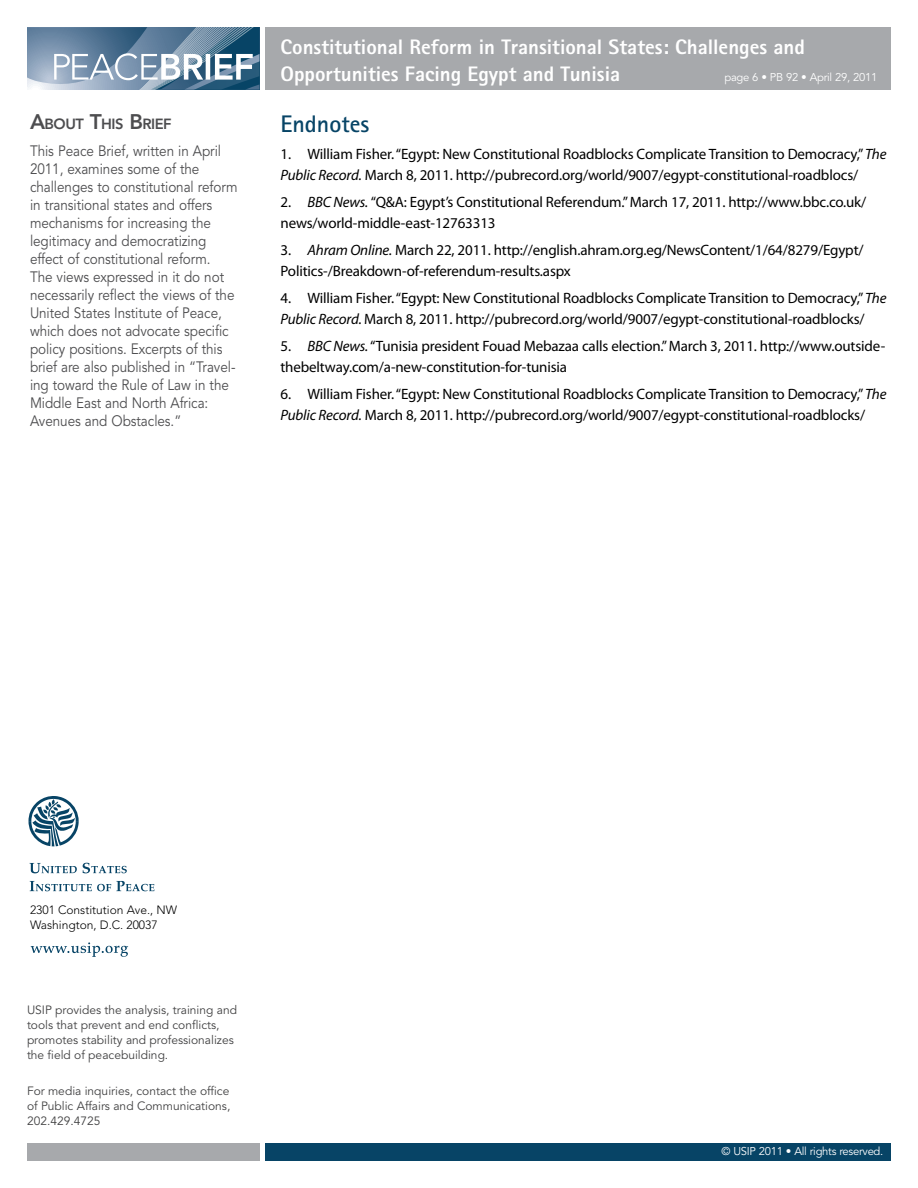
<style>
.page{position:relative;width:918px;height:1188px;background:#fff}
.page>*{position:absolute;margin:0;border:0;box-sizing:border-box;transform-origin:0 0}
.t1{font:700 24px "Rotis Sans Serif";color:#074466}
.t2{font:800 21px/27px "Rotis Sans Serif";color:#fff}
.t3{font:15px/21px "Myriad Pro";letter-spacing:-.01em;color:#000}
.t4{font:15px/18px "Avenir LT Std";letter-spacing:-.005em;color:#4d4d4f;scale:.9 1}
.t5{font:800 14.7px "Avenir LT Std";letter-spacing:-.035em;color:#4d4d4f}
.t6{font:12px/15px "Avenir LT Std";color:#414142}
.t7{font:300 12px/15px "Avenir LT Std";color:#000}
.t8{font:11.25px "Avenir LT Std";letter-spacing:-.025em;color:#fff}
.s1{font-size:21px}
.s2{font-style:italic}
</style>
<div class="page">
<div style="left:265px;top:1143px;width:626px;height:18px;background:#074466"></div>
<div style="left:27px;top:1143px;width:233px;height:18px;background:#a7a9ac"></div>
<div style="left:265px;top:27px;width:626px;height:63px;background:#a7a9ac"></div>
<svg style="left:27px;top:27px;width:233px;height:63px;background:#7994ac"></svg>
<svg style="left:30px;top:881px;width:124px;height:10px"></svg>
<svg style="left:30px;top:863px;width:97px;height:10px"></svg>
<svg style="left:28px;top:796px;width:51px;height:50px"></svg>
<svg style="left:31px;top:942px;width:97px;height:15px"></svg>
<p class="t5" style="left:30px;top:115px;width:143px"><span class="s1">A</span>BOUT <span class="s1">T</span>HIS <span class="s1">B</span>RIEF</p>
<p class="t4" style="left:30px;top:142px;width:232px">This Peace Brief, written in April<br>2011, examines some of the challenges to constitutional reform in transitional states and offers mechanisms for increasing the legitimacy and democratizing effect of constitutional reform.<br>The views expressed in it do not necessarily reflect the views of the<br>United States Institute of Peace, which does not advocate specific policy positions. Excerpts of this brief are also published in “Travel&shy;ing toward the Rule of Law in the<br>Middle East and North Africa:<br>Avenues and Obstacles.”</p>
<h2 class="t2" style="left:280px;top:33px;width:526px">Constitutional Reform in Transitional States: Challenges and<br>Opportunities Facing Egypt and Tunisia</h2>
<p class="t8" style="left:724px;top:71px;width:154px">page 6 • PB 92 • April 29, 2011</p>
<h1 class="t1" style="left:280px;top:109px;width:90px">Endnotes</h1>
<p class="t3" style="left:280px;top:143px;width:608px">1. William Fisher. “Egypt: New Constitutional Roadblocks Complicate Transition to Democracy,” <span class="s2">The<br>Public Record.</span> March 8, 2011. http://pubrecord.org/world/9007/egypt-constitutional-roadblocs/</p>
<p class="t3" style="left:280px;top:191px;width:587px">2. <span class="s2">BBC News.</span> “Q&amp;A: Egypt’s Constitutional Referendum.” March 17, 2011. http://www.bbc.co.uk/ news/world-middle-east-12763313</p>
<p class="t3" style="left:280px;top:239px;width:585px">3. <span class="s2">Ahram Online.</span> March 22, 2011. http://english.ahram.org.eg/NewsContent/1/64/8279/Egypt/<br>Politics-/Breakdown-of-referendum-results.aspx</p>
<p class="t3" style="left:280px;top:287px;width:608px">4. William Fisher. “Egypt: New Constitutional Roadblocks Complicate Transition to Democracy,” <span class="s2">The<br>Public Record.</span> March 8, 2011. http://pubrecord.org/world/9007/egypt-constitutional-roadblocks/</p>
<p class="t3" style="left:280px;top:335px;width:606px">5. <span class="s2">BBC News.</span> “Tunisia president Fouad Mebazaa calls election.” March 3, 2011. http://www.outside&shy;thebeltway.com/a-new-constitution-for-tunisia</p>
<p class="t3" style="left:280px;top:383px;width:608px">6. William Fisher. “Egypt: New Constitutional Roadblocks Complicate Transition to Democracy,” <span class="s2">The<br>Public Record.</span> March 8, 2011. http://pubrecord.org/world/9007/egypt-constitutional-roadblocks/</p>
<p class="t7" style="left:30px;top:902px;width:149px">2301 Constitution Ave., NW<br>Washington, D.C. 20037</p>
<p class="t6" style="left:27px;top:1003px;width:212px">USIP provides the analysis, training and tools that prevent and end conflicts, promotes stability and professionalizes the field of peacebuilding.</p>
<p class="t6" style="left:27px;top:1084px;width:205px;text-align:justify">For media inquiries, contact the office of Public Affairs and Communications, 202.429.4725</p>
<p class="t8" style="left:722px;top:1145px;width:163px">© USIP 2011 • All rights reserved.</p>
</div>
